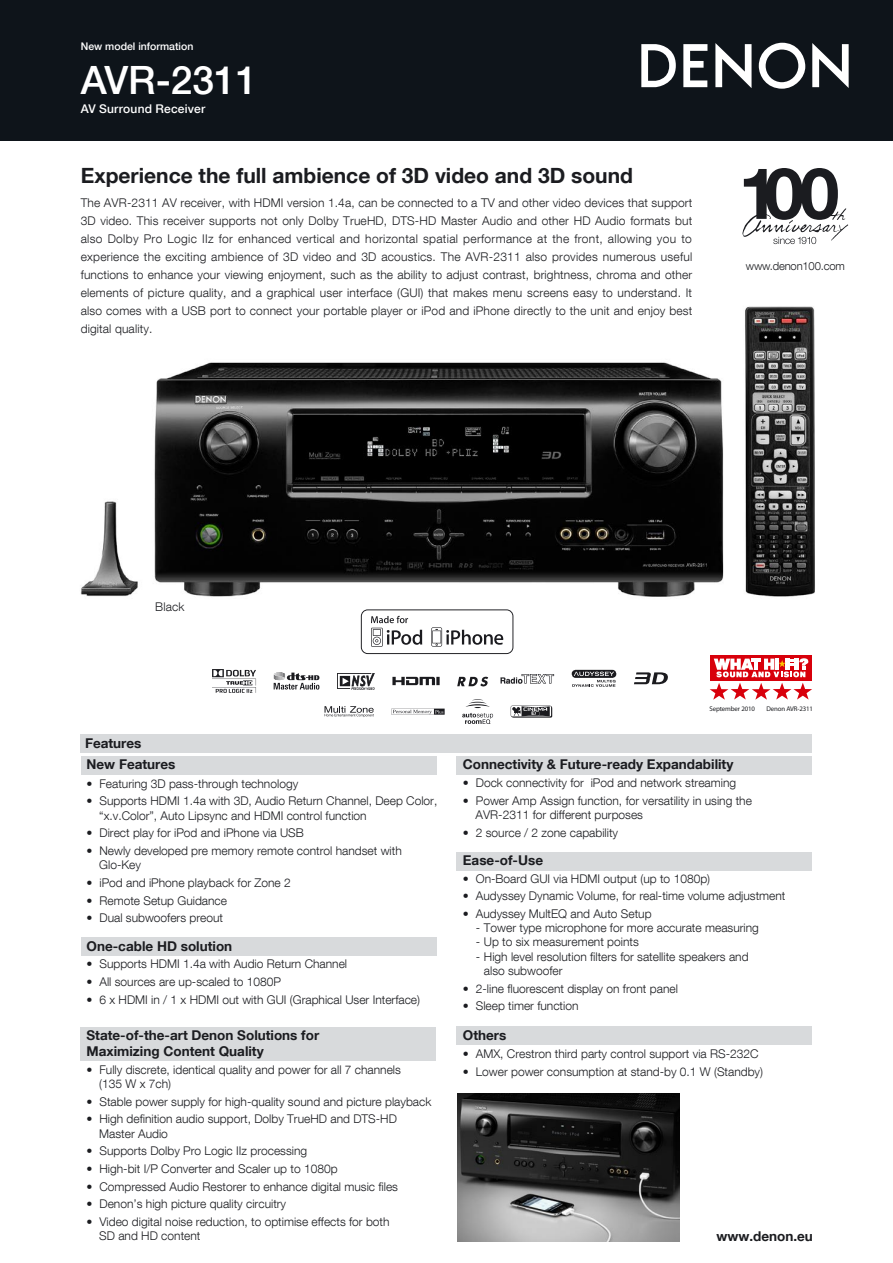
<style>
.page{position:relative;width:893px;height:1263px;background:#fff}
.page>*{position:absolute;margin:0;border:0;box-sizing:border-box;transform-origin:0 0}
.t1{font:500 39px "Helvetica Neue LT Com";color:#fff}
.t2{font:700 21px "Helvetica Neue LT Com";color:#1b1c20}
.t3{font:700 13.5px/20.7px "Helvetica Neue LT Com";color:#1b1c20}
.t4{font:300 12px/14.2px "Helvetica Neue LT Com";color:#1b1c20}
.t5{font:500 12px "Helvetica Neue LT Com";letter-spacing:.015em;color:#fff}
.t6{font:300 11.25px "Helvetica Neue LT Com";letter-spacing:-.015em;color:#1b1c20}
.t7{font:500 10.5px "Helvetica Neue LT Com";color:#fff}
.t8{font:6.75px "Myriad Pro";letter-spacing:-.015em;color:#1b1c20}
</style>
<div class="page">
<div style="left:0;top:0;width:893px;height:140px;background:#0e141a"></div>
<svg style="left:715px;top:43px;width:36px;height:45px"></svg>
<svg style="left:683px;top:44px;width:24px;height:43px"></svg>
<svg style="left:812px;top:43px;width:37px;height:45px"></svg>
<svg style="left:641px;top:44px;width:35px;height:43px"></svg>
<svg style="left:759px;top:43px;width:46px;height:46px"></svg>
<div style="left:81px;top:757px;width:355px;height:18px;background:#d8dadc"></div>
<div style="left:81px;top:938px;width:355px;height:18px;background:#d8dadc"></div>
<div style="left:457px;top:757px;width:355px;height:18px;background:#d8dadc"></div>
<div style="left:457px;top:852px;width:355px;height:18px;background:#d8dadc"></div>
<div style="left:457px;top:1027px;width:355px;height:18px;background:#d8dadc"></div>
<div style="left:81px;top:1027px;width:355px;height:33px;background:#d8dadc"></div>
<div style="left:81px;top:735px;width:731px;height:18px;background:#d8dadc"></div>
<svg style="left:742px;top:168px;width:106px;height:76px"></svg>
<img style="left:457px;top:1093px;width:222px;height:149px">
<img style="left:80px;top:306px;width:735px;height:291px">
<svg style="left:392px;top:677px;width:48px;height:8px"></svg>
<svg style="left:274px;top:672px;width:45px;height:17px"></svg>
<svg style="left:212px;top:669px;width:44px;height:24px"></svg>
<svg style="left:337px;top:673px;width:38px;height:17px"></svg>
<svg style="left:457px;top:676px;width:31px;height:10px"></svg>
<svg style="left:634px;top:672px;width:34px;height:12px"></svg>
<svg style="left:572px;top:670px;width:44px;height:17px"></svg>
<svg style="left:500px;top:674px;width:54px;height:10px"></svg>
<svg style="left:391px;top:709px;width:54px;height:6px"></svg>
<svg style="left:511px;top:706px;width:41px;height:12px"></svg>
<svg style="left:462px;top:699px;width:31px;height:25px"></svg>
<svg style="left:324px;top:706px;width:50px;height:11px"></svg>
<svg style="left:361px;top:609px;width:152px;height:45px"></svg>
<svg style="left:710px;top:683px;width:102px;height:17px"></svg>
<div style="left:710px;top:655px;width:102px;height:26px;background:#d8000b"></div>
<svg style="left:714px;top:658px;width:94px;height:19px"></svg>
<p class="t7" style="left:81px;top:40px;width:114px">New model information</p>
<h1 class="t1" style="left:81px;top:56px;width:178px">AVR-2311</h1>
<p class="t5" style="left:81px;top:101px;width:126px">AV Surround Receiver</p>
<h2 class="t2" style="left:81px;top:162px;width:554px">Experience the full ambience of 3D video and 3D sound</h2>
<p class="t4" style="left:81px;top:194px;width:613px;line-height:18px;text-align:justify">The AVR-2311 AV receiver, with HDMI version 1.4a, can be connected to a TV and other video devices that support 3D video. This receiver supports not only Dolby TrueHD, DTS-HD Master Audio and other HD Audio formats but also Dolby Pro Logic IIz for enhanced vertical and horizontal spatial performance at the front, allowing you to experience the exciting ambience of 3D video and 3D acoustics. The AVR-2311 also provides numerous useful functions to enhance your viewing enjoyment, such as the ability to adjust contrast, brightness, chroma and other elements of picture quality, and a graphical user interface (GUI) that makes menu screens easy to understand. It also comes with a USB port to connect your portable player or iPod and iPhone directly to the unit and enjoy best digital quality.</p>
<p class="t6" style="left:746px;top:259px;width:100px">www.denon100.com</p>
<p class="t4" style="left:155px;top:600px;width:31px">Black</p>
<p class="t8" style="left:709px;top:705px;width:47px">September 2010</p>
<p class="t8" style="left:766px;top:705px;width:48px">Denon AVR-2311</p>
<p class="t3" style="left:85px;top:733px;width:92px">Features<br>New Features</p>
<p class="t4" style="left:87px;top:776px;width:213px">• Featuring 3D pass-through technology</p>
<p class="t4" style="left:99px;top:794px;width:340px;text-indent:-13px">• Supports HDMI 1.4a with 3D, Audio Return Channel, Deep Color, “x.v.Color”, Auto Lipsync and HDMI control function</p>
<p class="t4" style="left:87px;top:826px;width:219px">• Direct play for iPod and iPhone via USB</p>
<p class="t4" style="left:99px;top:843px;width:304px;text-indent:-13px">• Newly developed pre memory remote control handset with<br>Glo-Key</p>
<p class="t4" style="left:87px;top:875px;width:206px">• iPod and iPhone playback for Zone 2</p>
<p class="t4" style="left:87px;top:893px;width:142px">• Remote Setup Guidance</p>
<p class="t4" style="left:87px;top:910px;width:138px">• Dual subwoofers preout</p>
<p class="t3" style="left:87px;top:935px;width:147px">One-cable HD solution</p>
<p class="t4" style="left:87px;top:957px;width:262px">• Supports HDMI 1.4a with Audio Return Channel</p>
<p class="t4" style="left:87px;top:974px;width:196px">• All sources are up-scaled to 1080P</p>
<p class="t4" style="left:87px;top:992px;width:335px">• 6 x HDMI in / 1 x HDMI out with GUI (Graphical User Interface)</p>
<p class="t3" style="left:87px;top:1027px;width:234px;line-height:15.8px">State-of-the-art Denon Solutions for<br>Maximizing Content Quality</p>
<p class="t4" style="left:99px;top:1062px;width:303px;text-indent:-13px">• Fully discrete, identical quality and power for all 7 channels (135 W x 7ch)</p>
<p class="t4" style="left:87px;top:1094px;width:346px">• Stable power supply for high-quality sound and picture playback</p>
<p class="t4" style="left:99px;top:1112px;width:299px;text-indent:-13px">• High definition audio support, Dolby TrueHD and DTS-HD<br>Master Audio</p>
<p class="t4" style="left:87px;top:1144px;width:222px">• Supports Dolby Pro Logic IIz processing</p>
<p class="t4" style="left:87px;top:1161px;width:253px">• High-bit I/P Converter and Scaler up to 1080p</p>
<p class="t4" style="left:87px;top:1179px;width:313px">• Compressed Audio Restorer to enhance digital music files</p>
<p class="t4" style="left:87px;top:1197px;width:201px">• Denon’s high picture quality circuitry</p>
<p class="t4" style="left:99px;top:1214px;width:292px;text-indent:-13px">• Video digital noise reduction, to optimise effects for both<br>SD and HD content</p>
<p class="t3" style="left:463px;top:753px;width:272px">Connectivity &amp; Future-ready Expandability</p>
<p class="t4" style="left:463px;top:775px;width:275px">• Dock connectivity for iPod and network streaming</p>
<p class="t4" style="left:476px;top:793px;width:278px;text-indent:-13px">• Power Amp Assign function, for versatility in using the<br>AVR-2311 for different purposes</p>
<p class="t4" style="left:463px;top:825px;width:157px">• 2 source / 2 zone capability</p>
<p class="t3" style="left:463px;top:849px;width:82px">Ease-of-Use</p>
<p class="t4" style="left:463px;top:871px;width:249px">• On-Board GUI via HDMI output (up to 1080p)</p>
<p class="t4" style="left:463px;top:889px;width:324px">• Audyssey Dynamic Volume, for real-time volume adjustment</p>
<p class="t4" style="left:463px;top:906px;width:190px">• Audyssey MultEQ and Auto Setup</p>
<p class="t4" style="left:476px;top:920px;width:285px">- Tower type microphone for more accurate measuring</p>
<p class="t4" style="left:476px;top:935px;width:164px">- Up to six measurement points</p>
<p class="t4" style="left:484px;top:949px;width:266px;text-indent:-8px">- High level resolution filters for satellite speakers and also subwoofer</p>
<p class="t4" style="left:463px;top:981px;width:216px">• 2-line fluorescent display on front panel</p>
<p class="t4" style="left:463px;top:999px;width:117px">• Sleep timer function</p>
<p class="t3" style="left:463px;top:1024px;width:45px">Others</p>
<p class="t4" style="left:463px;top:1046px;width:297px">• AMX, Crestron third party control support via RS-232C</p>
<p class="t4" style="left:463px;top:1064px;width:302px">• Lower power consumption at stand-by 0.1 W (Standby)</p>
<p class="t3" style="left:716px;top:1226px;width:98px">www.denon.eu</p>
</div>
